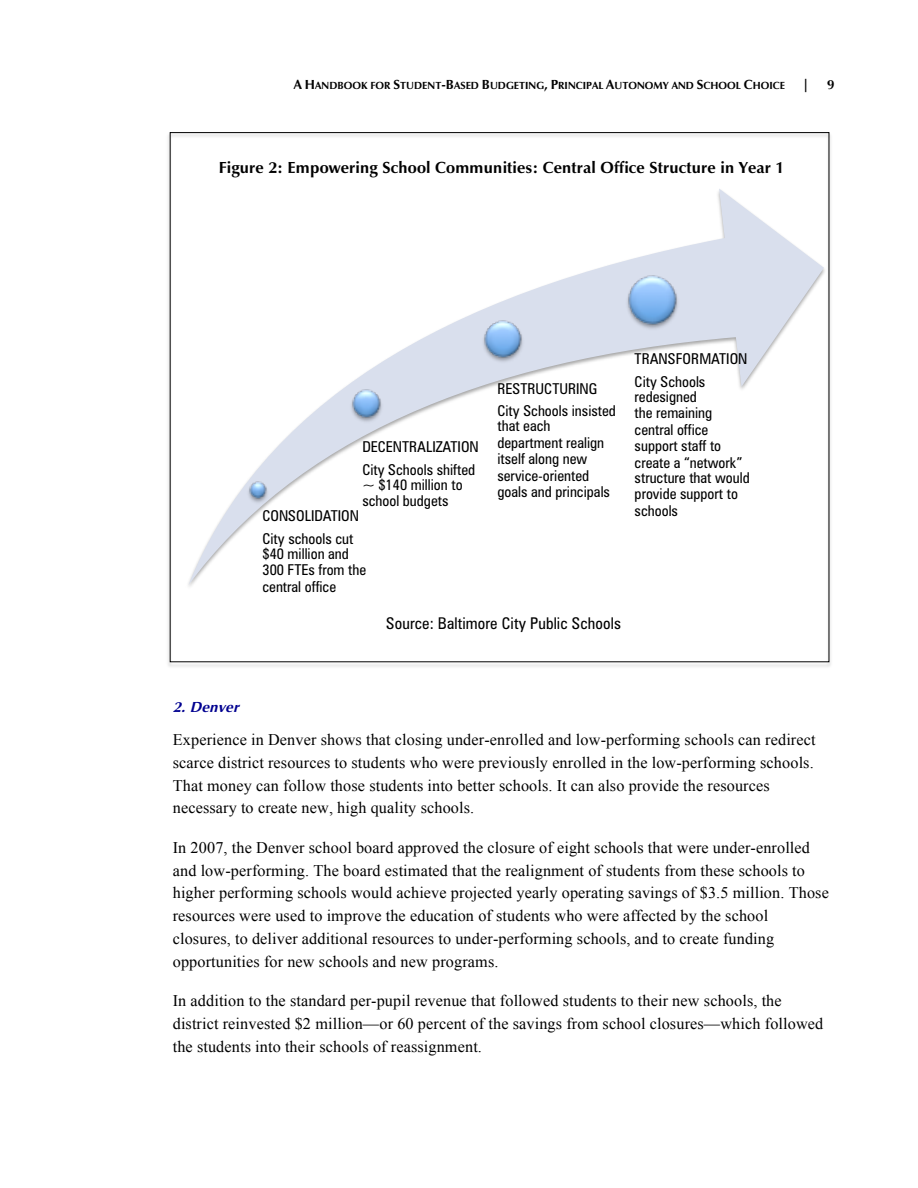
<style>
.page{position:relative;width:918px;height:1188px;background:#fff}
.page>*{position:absolute;margin:0;border:0;box-sizing:border-box;transform-origin:0 0}
.t1{font:16.2px/22.8px "Times New Roman";letter-spacing:.01em;color:#000}
.t2{font:16.2px "Zapf Humanist 601 Bold BT";letter-spacing:.01em;color:#000}
.t3{font:condensed 16.2px "Zurich BT";letter-spacing:.01em;color:#000}
.t4{font:condensed 15px/16.5px "Zurich BT";color:#000}
.t5{font:italic 14.7px "Zapf Humanist 601 Bold BT";color:#000090}
.t6{font:13.35px "Zapf Humanist 601 Bold BT";color:#000}
.t7{font:10.5px "Zapf Humanist 601 Bold BT";letter-spacing:.005em;color:#000}
.s1{font-size:13.35px}
</style>
<div class="page">
<img style="left:168px;top:132px;width:663px;height:535px">
<img style="left:184px;top:187px;width:645px;height:408px">
<svg style="left:189px;top:188px;width:635px;height:397px"></svg>
<img style="left:242px;top:477px;width:32px;height:32px">
<img style="left:346px;top:386px;width:42px;height:42px">
<img style="left:478px;top:317px;width:51px;height:51px">
<img style="left:622px;top:272px;width:61px;height:63px">
<p class="t7" style="left:294px;top:79px;width:493px"><span class="s1">A H</span>ANDBOOK FOR <span class="s1">S</span>TUDENT<span class="s1">-B</span>ASED <span class="s1">B</span>UDGETING<span class="s1">, P</span>RINCIPAL <span class="s1">A</span>UTONOMY AND <span class="s1">S</span>CHOOL <span class="s1">C</span>HOICE</p>
<p class="t6" style="left:802px;top:76px;width:8px">|</p>
<p class="t6" style="left:827px;top:76px;width:9px">9</p>
<p class="t2" style="left:219px;top:157px;width:567px">Figure 2: Empowering School Communities: Central Office Structure in Year 1</p>
<p class="t4" style="left:362px;top:436px;width:118px;line-height:22.5px">DECENTRALIZATION<br>City Schools shifted</p>
<p class="t4" style="left:362px;top:476px;width:102px">~ $140 million to school budgets</p>
<p class="t4" style="left:262px;top:505px;width:98px;line-height:22.5px">CONSOLIDATION<br>City schools cut</p>
<p class="t4" style="left:262px;top:545px;width:105px">$40 million and<br>300 FTEs from the central office</p>
<p class="t4" style="left:497px;top:377px;width:120px;line-height:22.5px">RESTRUCTURING<br>City Schools insisted</p>
<p class="t4" style="left:497px;top:417px;width:114px">that each department realign itself along new service-oriented goals and principals</p>
<p class="t3" style="left:386px;top:617px;width:236px">Source: Baltimore City Public Schools</p>
<p class="t4" style="left:635px;top:348px;width:114px;line-height:22.5px">TRANSFORMATION<br>City Schools</p>
<p class="t4" style="left:635px;top:388px;width:109px">redesigned<br>the remaining central office support staff to create a “network”</p>
<p class="t4" style="left:635px;top:469px;width:117px">structure that would provide support to schools</p>
<p class="t5" style="left:173px;top:698px;width:72px">2.Denver</p>
<p class="t1" style="left:173px;top:728px;width:644px">Experience in Denver shows that closing under-enrolled and low-performing schools can redirect scarce district resources to students who were previously enrolled in the low-performing schools.<br>That money can follow those students into better schools. It can also provide the resources necessary to create new, high quality schools.</p>
<p class="t1" style="left:173px;top:836px;width:658px">In 2007, the Denver school board approved the closure of eight schools that were under-enrolled and low-performing. The board estimated that the realignment of students from these schools to higher performing schools would achieve projected yearly operating savings of $3.5 million. Those resources were used to improve the education of students who were affected by the school closures, to deliver additional resources to under-performing schools, and to create funding opportunities for new schools and new programs.</p>
<p class="t1" style="left:173px;top:989px;width:652px">In addition to the standard per-pupil revenue that followed students to their new schools, the district reinvested $2 million—or 60 percent of the savings from school closures—which followed the students into their schools of reassignment.</p>
</div>
